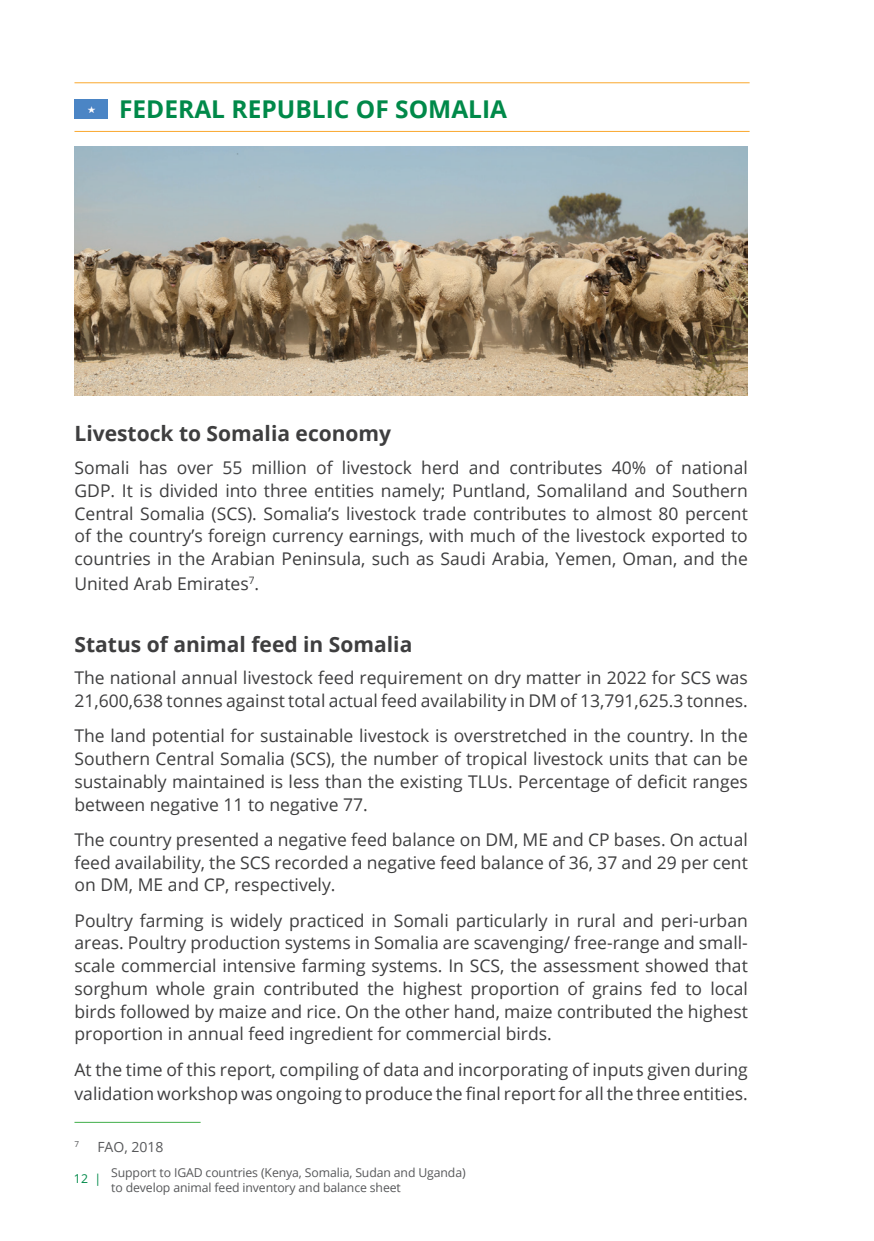
<style>
.page{position:relative;width:874px;height:1241px;background:#fff}
.page>*{position:absolute;margin:0;border:0;box-sizing:border-box;transform-origin:0 0}
.t1{font:700 24.5px "Open Sans";color:#008949}
.Heading_2{font:700 21px "Open Sans";color:#3e3e3f}
.t2{font:17.5px/22.8px "Open Sans";color:#3e3e3f;text-align:justify}
.Footnote_text{font:14px "Open Sans";color:#57585a}
.t3{font:12.25px/14.7px "Open Sans";letter-spacing:-.01em;color:#57585a}
.t4{font:12.25px "Open Sans";color:#008949}
.Footnote_text-2{font:8.22px "Open Sans";color:#57585a}
</style>
<div class="page">
<hr style="left:74px;top:1121px;width:126px;height:1px;background:#40ae49">
<img style="left:74px;top:147px;width:673px;height:248px">
<img style="left:74px;top:99px;width:34px;height:20px">
<hr style="left:74px;top:82px;width:675px;height:1px;background:#faa82e">
<hr style="left:74px;top:131px;width:675px;height:1px;background:#faa82e">
<p class="t1" style="left:119px;top:92px;width:389px">FEDERAL REPUBLIC OF SOMALIA</p>
<p class="Heading_2" style="left:74px;top:419px;width:318px">Livestock to Somalia economy</p>
<p class="t2" style="left:74px;top:455px;width:674px">Somali has over 55 million of livestock herd and contributes 40% of national GDP. It is divided into three entities namely; Puntland, Somaliland and Southern Central Somalia (SCS). Somalia’s livestock trade contributes to almost 80 percent of the country’s foreign currency earnings, with much of the livestock exported to countries in the Arabian Peninsula, such as Saudi Arabia, Yemen, Oman, and the</p>
<p class="t2" style="left:74px;top:571px;width:186px">United Arab Emirates<sup>7</sup>.</p>
<p class="Heading_2" style="left:74px;top:629px;width:339px">Status of animal feed in Somalia</p>
<p class="t2" style="left:74px;top:666px;width:674px">The national annual livestock feed requirement on dry matter in 2022 for SCS was<br>21,600,638 tonnes against total actual feed availability in DM of 13,791,625.3 tonnes.</p>
<p class="t2" style="left:74px;top:724px;width:674px">The land potential for sustainable livestock is overstretched in the country. In the Southern Central Somalia (SCS), the number of tropical livestock units that can be sustainably maintained is less than the existing TLUs. Percentage of deficit ranges between negative 11 to negative 77.</p>
<p class="t2" style="left:74px;top:827px;width:674px">The country presented a negative feed balance on DM, ME and CP bases. On actual feed availability, the SCS recorded a negative feed balance of 36, 37 and 29 per cent on DM, ME and CP, respectively.</p>
<p class="t2" style="left:74px;top:908px;width:674px">Poultry farming is widely practiced in Somali particularly in rural and peri-urban areas. Poultry production systems in Somalia are scavenging/ free-range and small&shy;scale commercial intensive farming systems. In SCS, the assessment showed that sorghum whole grain contributed the highest proportion of grains fed to local birds followed by maize and rice. On the other hand, maize contributed the highest proportion in annual feed ingredient for commercial birds.</p>
<p class="t2" style="left:74px;top:1056px;width:674px;line-height:24.5px">At the time of this report, compiling of data and incorporating of inputs given during validation workshop was ongoing to produce the final report for all the three entities.</p>
<p class="Footnote_text-2" style="left:74px;top:1138px;width:6px">7</p>
<p class="Footnote_text" style="left:97px;top:1137px;width:68px">FAO, 2018</p>
<p class="t4" style="left:74px;top:1170px;width:29px">12 |</p>
<p class="t3" style="left:111px;top:1164px;width:356px">Support to IGAD countries (Kenya, Somalia, Sudan and Uganda) to develop animal feed inventory and balance sheet</p>
</div>
